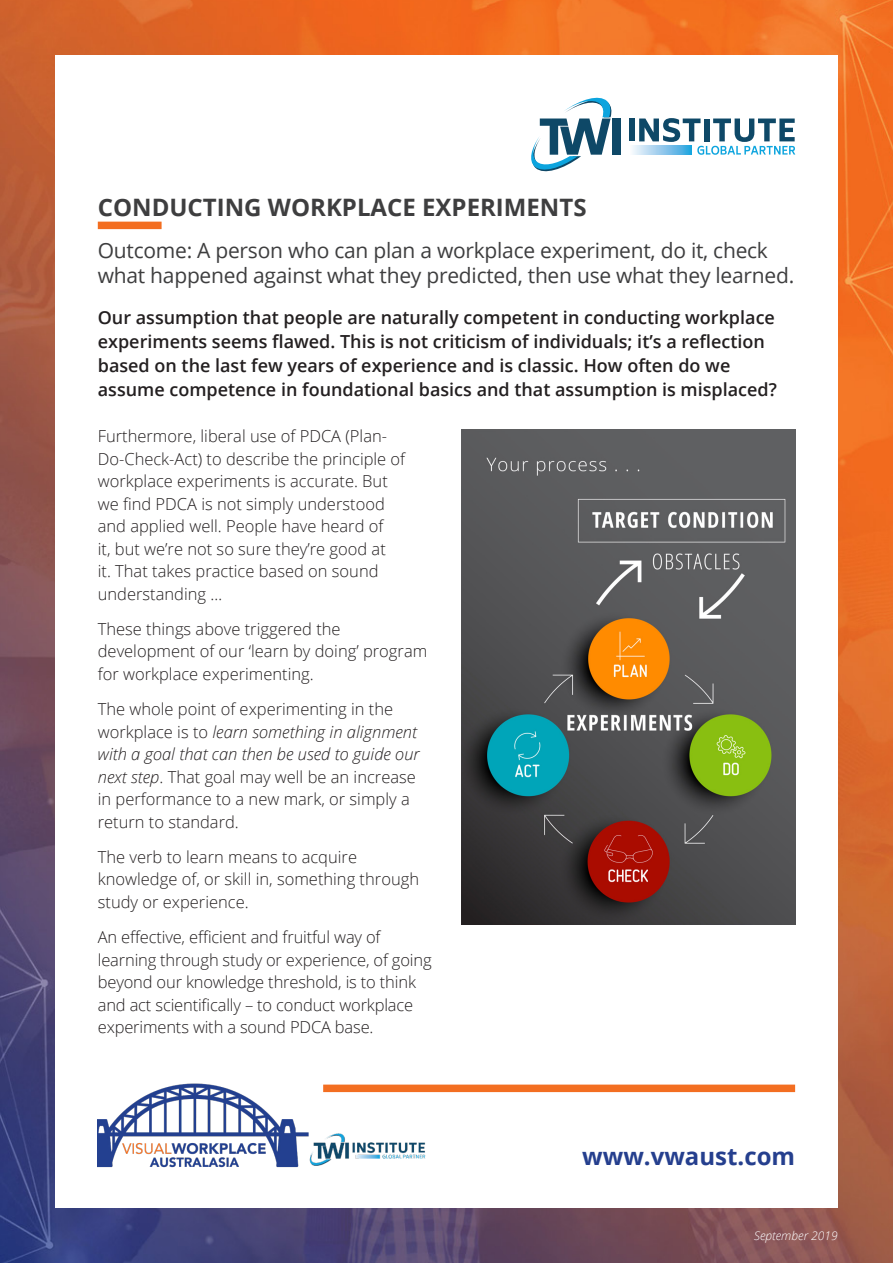
<style>
.page{position:relative;width:893px;height:1263px;background:#fff}
.page>*{position:absolute;margin:0;border:0;box-sizing:border-box;transform-origin:0 0}
.Heading_1{font:700 24px "Open Sans";color:#3e3e3f}
.t1{font:700 24px "Open Sans";color:#253f8e}
.Heading_2{font:21px/25.2px "Open Sans";letter-spacing:-.01em;color:#3e3e3f}
.Intro_para{font:600 18px/24px "Open Sans";color:#231f20}
.Body_copy{font:300 16.5px/22.5px "Open Sans";color:#231f20}
.t2{font:italic 300 12px "Open Sans";color:#fff}
.s1{font-style:italic}
</style>
<div class="page">
<img style="left:0;top:0;width:893px;height:1263px">
<div style="left:55px;top:55px;width:783px;height:1153px;background:#fff"></div>
<div style="left:612px;top:119px;width:9px;height:36px;background:#0e4867"></div>
<div style="left:629px;top:119px;width:5px;height:22px;background:#0e4867"></div>
<svg style="left:531px;top:98px;width:81px;height:73px"></svg>
<svg style="left:632px;top:146px;width:7px;height:9px"></svg>
<svg style="left:639px;top:118px;width:156px;height:37px"></svg>
<img style="left:98px;top:1083px;width:332px;height:85px">
<div style="left:323px;top:1084px;width:472px;height:8px;background:#f36e21"></div>
<div style="left:98px;top:222px;width:64px;height:7px;background:#f36e21"></div>
<img style="left:461px;top:429px;width:334px;height:496px">
<p class="Heading_1" style="left:98px;top:190px;width:490px">CONDUCTING WORKPLACE EXPERIMENTS</p>
<p class="Heading_2" style="left:98px;top:237px;width:698px">Outcome: A person who can plan a workplace experiment, do it, check what happened against what they predicted, then use what they learned.</p>
<p class="Intro_para" style="left:98px;top:305px;width:681px">Our assumption that people are naturally competent in conducting workplace experiments seems flawed. This is not criticism of individuals; it’s a reflection based on the last few years of experience and is classic. How often do we assume competence in foundational basics and that assumption is misplaced?</p>
<p class="Body_copy" style="left:98px;top:424px;width:309px">Furthermore, liberal use of PDCA (Plan-Do-Check-Act) to describe the principle of workplace experiments is accurate. But we find PDCA is not simply understood and applied well. People have heard of<br>it, but we’re not so sure they’re good at<br>it. That takes practice based on sound understanding …</p>
<p class="Body_copy" style="left:98px;top:617px;width:331px">These things above triggered the development of our ‘learn by doing’ program for workplace experimenting.</p>
<p class="Body_copy" style="left:98px;top:697px;width:323px">The whole point of experimenting in the workplace is to <span class="s1">learn something in alignment with a goal that can then be used to guide our next step</span>. That goal may well be an increase in performance to a new mark, or simply a return to standard.</p>
<p class="Body_copy" style="left:98px;top:845px;width:323px">The verb to learn means to acquire knowledge of, or skill in, something through study or experience.</p>
<p class="Body_copy" style="left:98px;top:925px;width:335px">An effective, efficient and fruitful way of learning through study or experience, of going beyond our knowledge threshold, is to think and act scientifically – to conduct workplace experiments with a sound PDCA base.</p>
<h1 class="t1" style="left:582px;top:1139px;width:214px">www.vwaust.com</h1>
<p class="t2" style="left:754px;top:1227px;width:85px">September 2019</p>
</div>
